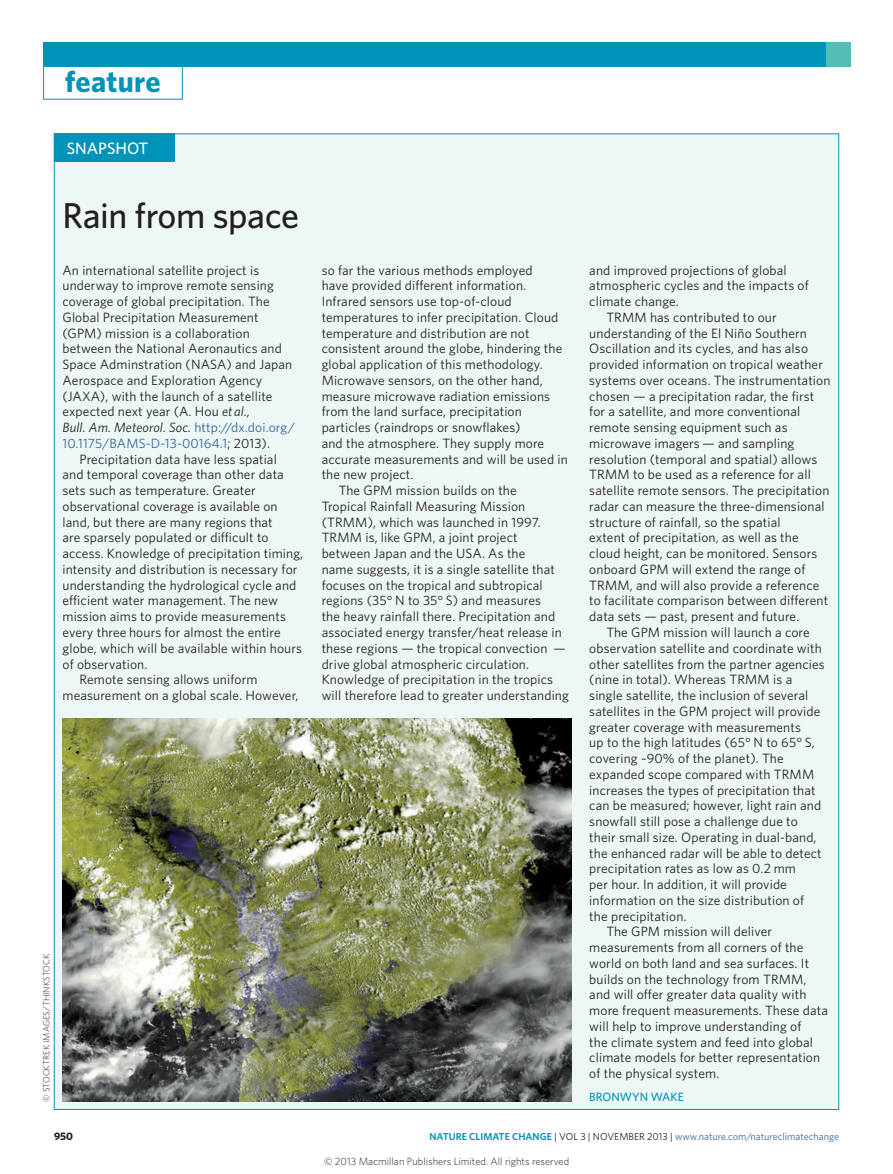
<style>
.page{position:relative;width:893px;height:1174px;background:#fff}
.page>*{position:absolute;margin:0;border:0;box-sizing:border-box;transform-origin:0 0}
.Pic_story_title{font:500 36px "Whitney";letter-spacing:-.01em;color:#231f20}
.t1{font:700 30px "Whitney";letter-spacing:.01em;color:#0093ba}
.Pic_story_subject{font:500 16.5px "Whitney";color:#fff}
.Pic_story_body_text{font:13.5px/15.8px "Whitney";letter-spacing:.01em;color:#231f20}
.Pic_story_body_firs{font:13.5px/15.8px "Whitney";letter-spacing:.01em;color:#231f20}
.Pic_story_author{font:500 12px "Whitney";color:#0093ba}
.t2{font:700 10.8px "Whitney";color:#231f20}
.t3{font:300 10.5px "Whitney";color:#231f20}
.t4{font:10.2px "Whitney";color:#30679b}
.Picture_credit{font:300 9px "Whitney";color:#231f20}
.s1{font-style:italic}
.s2{color:#30679b}
.s3{font-weight:600;color:#0093ba}
.s4{color:#231f20}
</style>
<div class="page">
<div style="left:43px;top:43px;width:806px;height:24px;background:#0093ba"></div>
<div style="left:826px;top:43px;width:24px;height:24px;background:#56bcb6"></div>
<div style="left:54px;top:134px;width:785px;height:975px;background:#edf7f6"></div>
<img style="left:63px;top:718px;width:508px;height:383px">
<div style="left:54px;top:134px;width:121px;height:28px;background:#0093ba"></div>
<p class="t1" style="left:65px;top:62px;width:97px">feature</p>
<p class="Pic_story_subject" style="left:67px;top:138px;width:83px">SNAPSHOT</p>
<p class="Pic_story_title" style="left:63px;top:192px;width:238px">Rain from space</p>
<p class="Pic_story_body_firs" style="left:63px;top:262px;width:234px">An international satellite project is underway to improve remote sensing coverage of global precipitation. The Global Precipitation Measurement (GPM) mission is a collaboration between the National Aeronautics and Space Adminstration (NASA) and Japan Aerospace and Exploration Agency (JAXA), with the launch of a satellite expected next year (A. Hou <span class="s1">et al.,<br>Bull. Am. Meteorol. Soc.</span> <span class="s2">http://dx.doi.org/ 10.1175/BAMS-D-13-00164.1</span>; 2013).</p>
<p class="Pic_story_body_text" style="left:63px;top:451px;width:242px;text-indent:17px">Precipitation data have less spatial<br>and temporal coverage than other data sets such as temperature. Greater observational coverage is available on land, but there are many regions that<br>are sparsely populated or difficult to access. Knowledge of precipitation timing, intensity and distribution is necessary for understanding the hydrological cycle and efficient water management. The new mission aims to provide measurements every three hours for almost the entire globe, which will be available within hours of observation.</p>
<p class="Pic_story_body_text" style="left:63px;top:671px;width:237px;text-indent:17px">Remote sensing allows uniform measurement on a global scale. However,</p>
<p class="Pic_story_body_text" style="left:322px;top:262px;width:248px">so far the various methods employed<br>have provided different information.<br>Infrared sensors use top-of-cloud temperatures to infer precipitation. Cloud temperature and distribution are not consistent around the globe, hindering the global application of this methodology.<br>Microwave sensors, on the other hand, measure microwave radiation emissions from the land surface, precipitation particles (raindrops or snowflakes)<br>and the atmosphere. They supply more accurate measurements and will be used in the new project.</p>
<p class="Pic_story_body_text" style="left:322px;top:482px;width:249px;text-indent:17px">The GPM mission builds on the<br>Tropical Rainfall Measuring Mission (TRMM), which was launched in 1997.<br>TRMM is, like GPM, a joint project between Japan and the USA. As the<br>name suggests, it is a single satellite that focuses on the tropical and subtropical regions (35° N to 35° S) and measures<br>the heavy rainfall there. Precipitation and associated energy transfer/heat release in these regions — the tropical convection — drive global atmospheric circulation.<br>Knowledge of precipitation in the tropics will therefore lead to greater understanding</p>
<p class="Picture_credit" style="left:40px;top:1101px;width:149px;rotate:-90deg">© STOCKTREK IMAGES/THINKSTOCK</p>
<p class="Pic_story_body_text" style="left:589px;top:262px;width:221px">and improved projections of global atmospheric cycles and the impacts of climate change.</p>
<p class="Pic_story_body_text" style="left:589px;top:309px;width:243px;text-indent:17px">TRMM has contributed to our understanding of the El Niño Southern Oscillation and its cycles, and has also provided information on tropical weather systems over oceans. The instrumentation chosen — a precipitation radar, the first for a satellite, and more conventional remote sensing equipment such as microwave imagers — and sampling resolution (temporal and spatial) allows TRMM to be used as a reference for all satellite remote sensors. The precipitation radar can measure the three-dimensional structure of rainfall, so the spatial<br>extent of precipitation, as well as the cloud height, can be monitored. Sensors onboard GPM will extend the range of TRMM, and will also provide a reference to facilitate comparison between different data sets — past, present and future.</p>
<p class="Pic_story_body_text" style="left:589px;top:624px;width:237px;text-indent:17px">The GPM mission will launch a core observation satellite and coordinate with other satellites from the partner agencies (nine in total). Whereas TRMM is a single satellite, the inclusion of several satellites in the GPM project will provide greater coverage with measurements<br>up to the high latitudes (65° N to 65° S, covering ~90% of the planet). The expanded scope compared with TRMM increases the types of precipitation that can be measured; however, light rain and snowfall still pose a challenge due to their small size. Operating in dual-band, the enhanced radar will be able to detect precipitation rates as low as 0.2 mm<br>per hour. In addition, it will provide information on the size distribution of the precipitation.</p>
<p class="Pic_story_body_text" style="left:589px;top:923px;width:240px;text-indent:17px">The GPM mission will deliver measurements from all corners of the world on both land and sea surfaces. It builds on the technology from TRMM, and will offer greater data quality with more frequent measurements. These data will help to improve understanding of<br>the climate system and feed into global climate models for better representation of the physical system.</p>
<p class="Pic_story_author" style="left:589px;top:1089px;width:96px">BRONWYN WAKE</p>
<p class="t2" style="left:54px;top:1129px;width:21px">950</p>
<p class="t4" style="left:429px;top:1129px;width:411px"><span class="s3">NATURE CLIMATE CHANGE</span> <span class="s4">| VOL 3 | NOVEMBER 2013 |</span> www.nature.com/natureclimatechange</p>
<p class="t3" style="left:324px;top:1154px;width:247px">© 2013 Macmillan Publishers Limited. All rights reserved</p>
</div>
